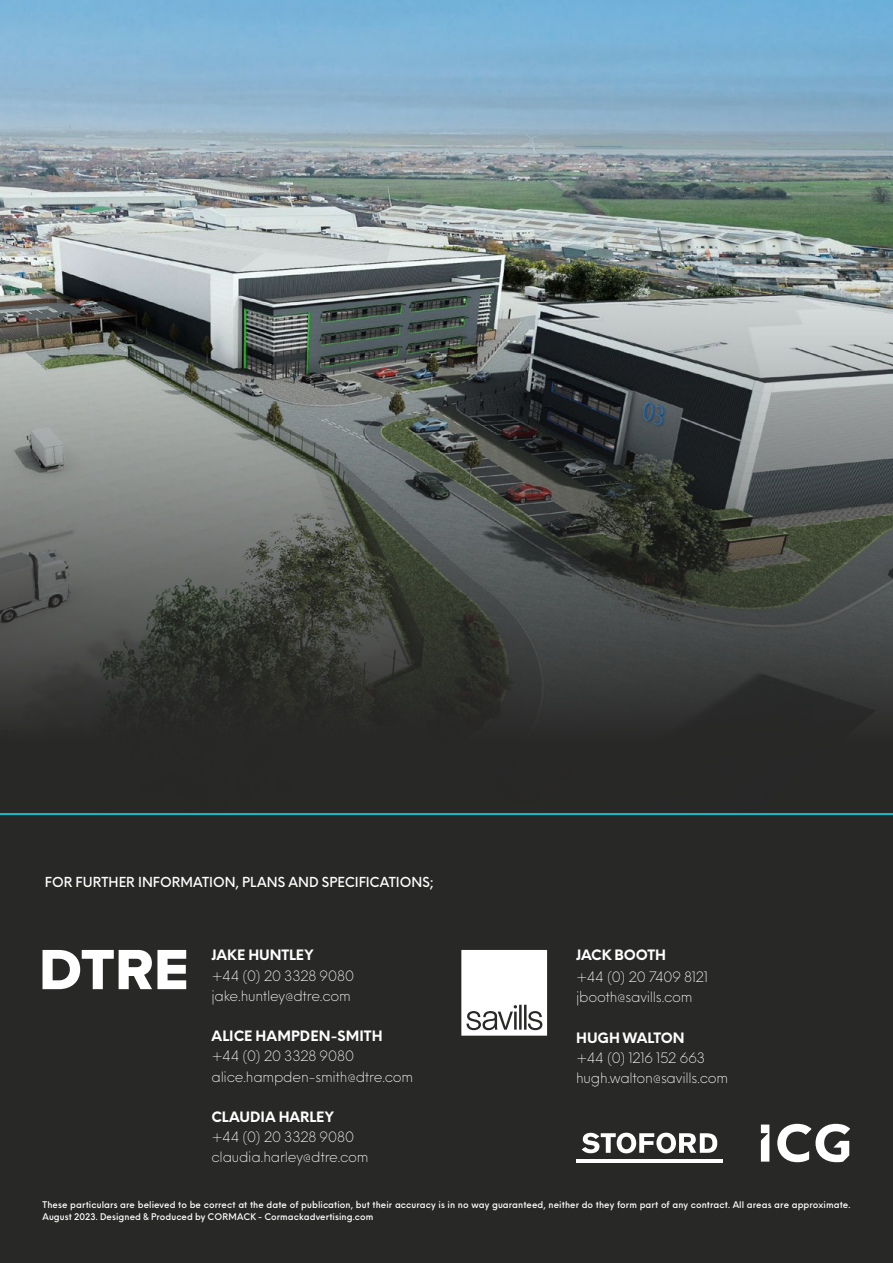
<style>
.page{position:relative;width:893px;height:1263px;background:#282827}
.page>*{position:absolute;margin:0;border:0;box-sizing:border-box;transform-origin:0 0}
.t1{font:300 13.95px/20.1px "Neue Einstellung";letter-spacing:-.015em;color:#fff}
.t2{font:700 13.95px "Neue Einstellung";color:#fff}
.t3{font:500 13.5px "Neue Einstellung";color:#fff}
.t4{font:500 9px/12px "Neue Einstellung";letter-spacing:.01em;color:#fff}
</style>
<div class="page">
<img style="left:0;top:0;width:893px;height:717px">
<svg style="left:43px;top:950px;width:143px;height:39px"></svg>
<hr style="left:576px;top:1159px;width:147px;height:3px;background:#fff">
<svg style="left:582px;top:1133px;width:135px;height:20px"></svg>
<svg style="left:461px;top:950px;width:86px;height:86px;background:#ebebea"></svg>
<svg style="left:761px;top:1124px;width:89px;height:38px"></svg>
<hr style="left:0;top:813px;width:893px;height:2px;background:#0ef">
<h2 class="t3" style="left:45px;top:873px;width:391px">FOR FURTHER INFORMATION, PLANS AND SPECIFICATIONS;</h2>
<h1 class="t2" style="left:212px;top:946px;width:103px">JAKE HUNTLEY</h1>
<h1 class="t1" style="left:212px;top:965px;width:144px">+44 (0) 20 3328 9080 jake.huntley@dtre.com</h1>
<h1 class="t2" style="left:212px;top:1027px;width:172px">ALICE HAMPDEN-SMITH</h1>
<h1 class="t1" style="left:212px;top:1046px;width:203px">+44 (0) 20 3328 9080 alice.hampden-smith@dtre.com</h1>
<h1 class="t2" style="left:212px;top:1107px;width:124px">CLAUDIA HARLEY</h1>
<h1 class="t1" style="left:212px;top:1127px;width:159px">+44 (0) 20 3328 9080 claudia.harley@dtre.com</h1>
<h1 class="t2" style="left:576px;top:946px;width:91px">JACK BOOTH</h1>
<h1 class="t1" style="left:576px;top:967px;width:133px">+44 (0) 20 7409 8121 jbooth@savills.com</h1>
<h1 class="t2" style="left:576px;top:1028px;width:110px">HUGH WALTON</h1>
<h1 class="t1" style="left:576px;top:1048px;width:154px">+44 (0) 1216 152 663 hugh.walton@savills.com</h1>
<p class="t4" style="left:43px;top:1199px;width:809px">These particulars are believed to be correct at the date of publication, but their accuracy is in no way guaranteed, neither do they form part of any contract. All areas are approximate.<br>August 2023. Designed &amp; Produced by CORMACK - Cormackadvertising.com</p>
</div>
